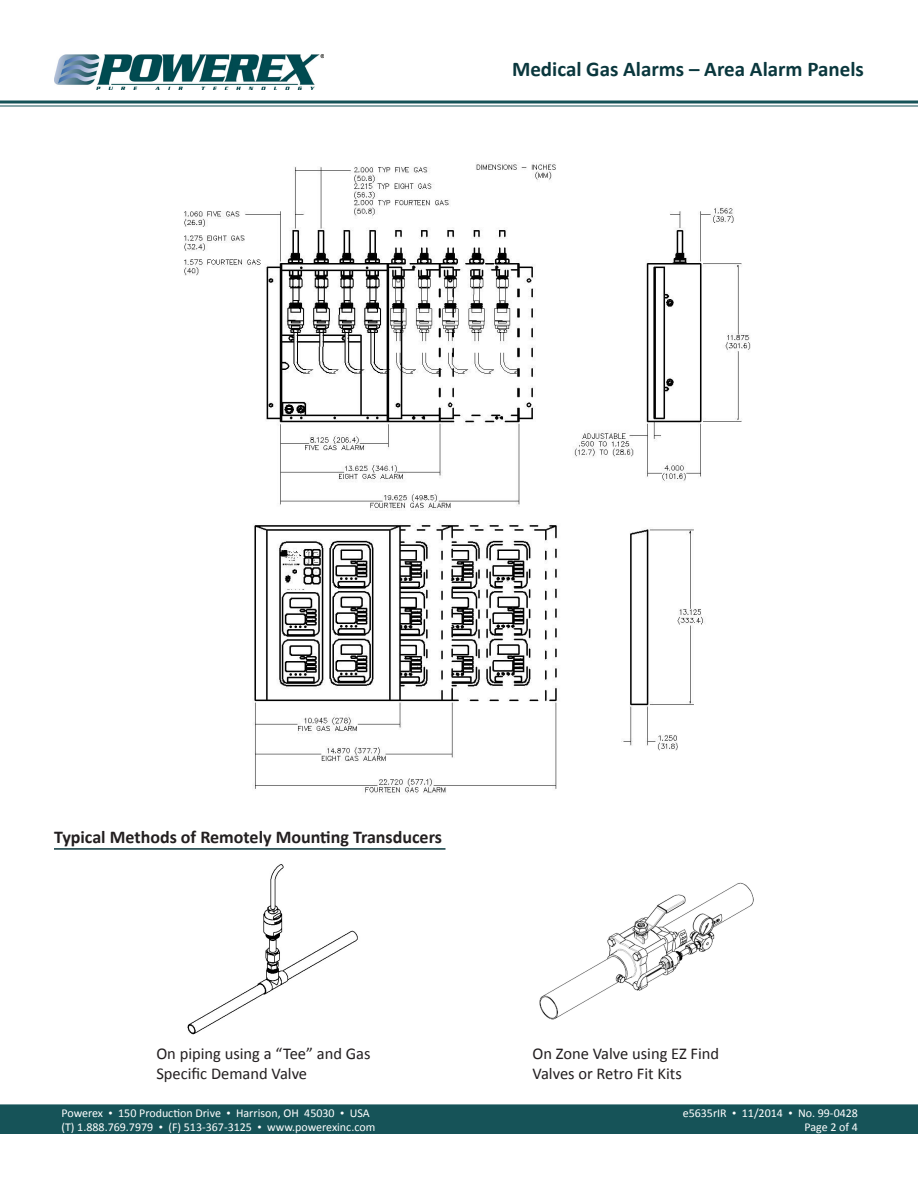
<style>
.page{position:relative;width:918px;height:1188px;background:#fff}
.page>*{position:absolute;margin:0;border:0;box-sizing:border-box;transform-origin:0 0}
.t1{font:700 21px "Calibri";color:#0a373d}
.t2{font:700 18px "Calibri";color:#231f20}
.t3{font:16.5px/19.8px "Calibri";color:#231f20}
.t4{font:12px "Calibri";color:#fff}
.s1{font-family:"Times New Roman"}
</style>
<div class="page">
<div style="left:0;top:1104px;width:918px;height:30px;background:#165358"></div>
<img style="left:54px;top:54px;width:270px;height:36px">
<svg style="left:0;top:100px;width:918px;height:4px"></svg>
<hr style="left:0;top:105px;width:918px;height:2px;background:#165358">
<img style="left:184px;top:164px;width:567px;height:629px">
<hr style="left:54px;top:848px;width:392px;height:2px;background:#0a373d">
<img style="left:187px;top:864px;width:171px;height:171px">
<img style="left:539px;top:882px;width:215px;height:138px">
<p class="t1" style="left:512px;top:56px;width:354px">Medical Gas Alarms – Area Alarm Panels</p>
<p class="t2" style="left:54px;top:826px;width:390px">Typical Methods of Remotely Mounting Transducers</p>
<p class="t3" style="left:156px;top:1044px;width:216px">On piping using a “Tee” and Gas<br>Specific Demand Valve</p>
<p class="t3" style="left:533px;top:1044px;width:188px">On Zone Valve using EZ Find<br>Valves or Retro Fit Kits</p>
<p class="t4" style="left:62px;top:1105px;width:310px">Powerex <span class="s1">•</span> 150 Production Drive <span class="s1">•</span> Harrison, OH 45030 <span class="s1">•</span> USA</p>
<p class="t4" style="left:62px;top:1119px;width:315px">(T) 1.888.769.7979 <span class="s1">•</span> (F) 513-367-3125 <span class="s1">•</span> www.powerexinc.com</p>
<p class="t4" style="left:683px;top:1105px;width:177px">e5635rIR <span class="s1">•</span> 11/2014 <span class="s1">•</span> No. 99-0428</p>
<p class="t4" style="left:804px;top:1119px;width:55px">Page 2 of 4</p>
</div>
